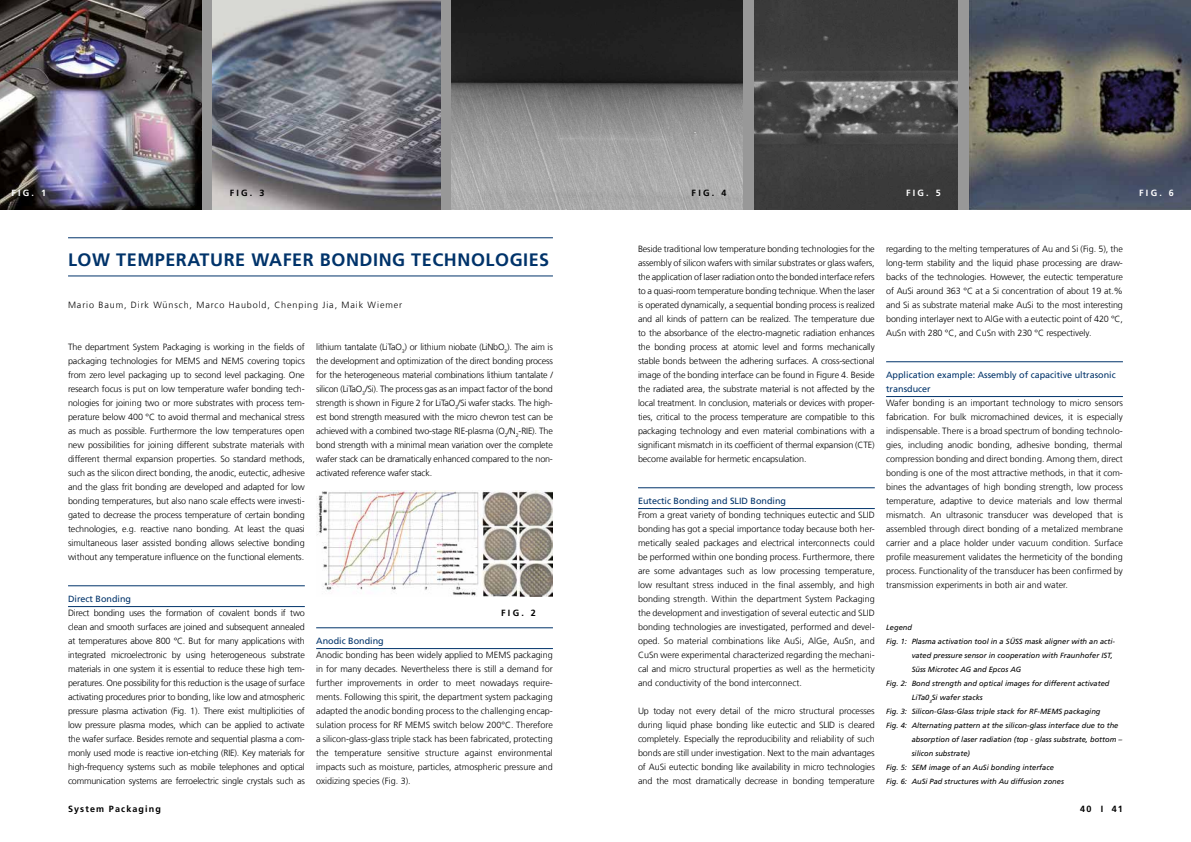
<style>
.page{position:relative;width:1191px;height:842px;background:#fff}
.page>*{position:absolute;margin:0;border:0;box-sizing:border-box;transform-origin:0 0}
.t1{font:700 18px "Frutiger LT Com";letter-spacing:.03em;color:#00336a}
.t2{font:300 9px/14px "Frutiger LT Com";letter-spacing:-.01em;color:#000;text-align:justify}
.t3{font:9px/14px "Frutiger LT Com";color:#00336a}
.t4{font:300 9px "Frutiger LT Com";letter-spacing:.1em;color:#000}
.t5{font:700 9px "Frutiger LT Com";letter-spacing:.125em;color:#000}
.t6{font:700 9px "Frutiger LT Com";letter-spacing:.25em;color:#fff}
.t7{font:italic 7.5px "Frutiger LT Com";color:#000}
</style>
<div class="page">
<hr style="left:68px;top:586px;width:237px;height:1px;background:#00336a">
<hr style="left:68px;top:606px;width:237px;height:1px;background:#00336a">
<hr style="left:316px;top:628px;width:237px;height:1px;background:#00336a">
<hr style="left:316px;top:648px;width:237px;height:1px;background:#00336a">
<hr style="left:638px;top:488px;width:236px;height:1px;background:#00336a">
<hr style="left:638px;top:508px;width:236px;height:1px;background:#00336a">
<hr style="left:68px;top:238px;width:485px;height:1px;background:#00336a">
<hr style="left:68px;top:275px;width:485px;height:1px;background:#00336a">
<hr style="left:886px;top:362px;width:237px;height:1px;background:#00336a">
<hr style="left:886px;top:396px;width:237px;height:1px;background:#00336a">
<div style="left:0;top:0;width:1191px;height:210px;background:#989898"></div>
<img style="left:213px;top:0;width:227px;height:210px">
<img style="left:451px;top:0;width:292px;height:210px">
<img style="left:0;top:0;width:201px;height:210px">
<img style="left:755px;top:0;width:203px;height:210px">
<img style="left:317px;top:490px;width:236px;height:106px">
<img style="left:969px;top:0;width:222px;height:210px">
<p class="t6" style="left:11px;top:188px;width:36px">FIG. 1</p>
<p class="t5" style="left:230px;top:188px;width:36px">FIG. 3</p>
<p class="t5" style="left:691px;top:188px;width:36px">FIG. 4</p>
<p class="t6" style="left:906px;top:188px;width:36px">FIG. 5</p>
<p class="t6" style="left:1139px;top:188px;width:36px">FIG. 6</p>
<h1 class="t1" style="left:68px;top:249px;width:483px">LOW TEMPERATURE WAFER BONDING TECHNOLOGIES</h1>
<p class="t2" style="left:886px;top:242px;width:238px">regarding to the melting temperatures of Au and Si (Fig. 5), the long-term stability and the liquid phase processing are draw&shy;backs of the technologies. However, the eutectic temperature of AuSi around 363 °C at a Si concentration of about 19 at.% and Si as substrate material make AuSi to the most interesting bonding interlayer next to AlGe with a eutectic point of 420 °C, AuSn with 280 °C, and CuSn with 230 °C respectively.</p>
<p class="t3" style="left:886px;top:368px;width:231px">Application example: Assembly of capacitive ultrasonic transducer</p>
<p class="t2" style="left:886px;top:396px;width:238px">Wafer bonding is an important technology to micro sensors fabrication. For bulk micromachined devices, it is especially indispensable. There is a broad spectrum of bonding technolo&shy;gies, including anodic bonding, adhesive bonding, thermal compression bonding and direct bonding. Among them, direct bonding is one of the most attractive methods, in that it com&shy;bines the advantages of high bonding strength, low process temperature, adaptive to device materials and low thermal mismatch. An ultrasonic transducer was developed that is assembled through direct bonding of a metalized membrane carrier and a place holder under vacuum condition. Surface profile measurement validates the hermeticity of the bonding process. Functionality of the transducer has been confirmed by transmission experiments in both air and water.</p>
<p class="t2" style="left:638px;top:242px;width:238px">Beside traditional low temperature bonding technologies for the assembly of silicon wafers with similar substrates or glass wafers, the application of laser radiation onto the bonded interface refers to a quasi-room temperature bonding technique. When the laser is operated dynamically, a sequential bonding process is realized and all kinds of pattern can be realized. The temperature due to the absorbance of the electro-magnetic radiation enhances the bonding process at atomic level and forms mechanically stable bonds between the adhering surfaces. A cross-sectional image of the bonding interface can be found in Figure 4. Beside the radiated area, the substrate material is not affected by the local treatment. In conclusion, materials or devices with proper&shy;ties, critical to the process temperature are compatible to this packaging technology and even material combinations with a significant mismatch in its coefficient of thermal expansion (CTE) become available for hermetic encapsulation.</p>
<p class="t3" style="left:638px;top:494px;width:150px">Eutectic Bonding and SLID Bonding</p>
<p class="t2" style="left:638px;top:508px;width:238px">From a great variety of bonding techniques eutectic and SLID bonding has got a special importance today because both her&shy;metically sealed packages and electrical interconnects could be performed within one bonding process. Furthermore, there are some advantages such as low processing temperature, low resultant stress induced in the final assembly, and high bonding strength. Within the department System Packaging the development and investigation of several eutectic and SLID bonding technologies are investigated, performed and devel&shy;oped. So material combinations like AuSi, AlGe, AuSn, and CuSn were experimental characterized regarding the mechani&shy;cal and micro structural properties as well as the hermeticity and conductivity of the bond interconnect.</p>
<p class="t2" style="left:638px;top:704px;width:238px">Up today not every detail of the micro structural processes during liquid phase bonding like eutectic and SLID is cleared completely. Especially the reproducibility and reliability of such bonds are still under investigation. Next to the main advantages of AuSi eutectic bonding like availability in micro technologies and the most dramatically decrease in bonding temperature</p>
<p class="t4" style="left:68px;top:300px;width:336px">Mario Baum, Dirk Wünsch, Marco Haubold, Chenping Jia, Maik Wiemer</p>
<p class="t2" style="left:68px;top:340px;width:238px">The department System Packaging is working in the fields of packaging technologies for MEMS and NEMS covering topics from zero level packaging up to second level packaging. One research focus is put on low temperature wafer bonding tech&shy;nologies for joining two or more substrates with process tem&shy;perature below 400 °C to avoid thermal and mechanical stress as much as possible. Furthermore the low temperatures open new possibilities for joining different substrate materials with different thermal expansion properties. So standard methods, such as the silicon direct bonding, the anodic, eutectic, adhesive and the glass frit bonding are developed and adapted for low bonding temperatures, but also nano scale effects were investi&shy;gated to decrease the process temperature of certain bonding technologies, e.g. reactive nano bonding. At least the quasi simultaneous laser assisted bonding allows selective bonding without any temperature influence on the functional elements.</p>
<p class="t3" style="left:68px;top:592px;width:65px">Direct Bonding</p>
<p class="t2" style="left:68px;top:606px;width:238px">Direct bonding uses the formation of covalent bonds if two clean and smooth surfaces are joined and subsequent annealed at temperatures above 800 °C. But for many applications with integrated microelectronic by using heterogeneous substrate materials in one system it is essential to reduce these high tem&shy;peratures. One possibility for this reduction is the usage of surface activating procedures prior to bonding, like low and atmospheric pressure plasma activation (Fig. 1). There exist multiplicities of low pressure plasma modes, which can be applied to activate the wafer surface. Besides remote and sequential plasma a com&shy;monly used mode is reactive ion-etching (RIE). Key materials for high-frequency systems such as mobile telephones and optical communication systems are ferroelectric single crystals such as</p>
<p class="t2" style="left:316px;top:340px;width:238px">lithium tantalate (LiTaO<sub>3</sub>) or lithium niobate (LiNbO<sub>3</sub>). The aim is the development and optimization of the direct bonding process for the heterogeneous material combinations lithium tantalate / silicon (LiTaO<sub>3</sub>/Si). The process gas as an impact factor of the bond strength is shown in Figure 2 for LiTaO<sub>3</sub>/Si wafer stacks. The high&shy;est bond strength measured with the micro chevron test can be achieved with a combined two-stage RIE-plasma (O<sub>2</sub>/N<sub>2</sub>-RIE). The bond strength with a minimal mean variation over the complete wafer stack can be dramatically enhanced compared to the non&shy;activated reference wafer stack.</p>
<p class="t5" style="left:501px;top:608px;width:36px">FIG. 2</p>
<p class="t7" style="left:886px;top:623px;width:27px">Legend</p>
<p class="t7" style="left:886px;top:637px;width:230px">Fig. 1: Plasma activation tool in a SÜSS mask aligner with an acti-</p>
<p class="t7" style="left:911px;top:651px;width:203px">vated pressure sensor in cooperation with Fraunhofer IST,</p>
<p class="t7" style="left:911px;top:665px;width:111px">Süss Microtec AG and Epcos AG</p>
<p class="t7" style="left:886px;top:679px;width:225px">Fig. 2: Bond strength and optical images for different activated</p>
<p class="t7" style="left:911px;top:693px;width:73px">LiTa0<sub>3</sub>Si wafer stacks</p>
<p class="t7" style="left:886px;top:707px;width:216px">Fig. 3: Silicon-Glass-Glass triple stack for RF-MEMS packaging</p>
<p class="t7" style="left:886px;top:721px;width:234px">Fig. 4: Alternating pattern at the silicon-glass interface due to the</p>
<p class="t7" style="left:911px;top:735px;width:212px">absorption of laser radiation (top - glass substrate, bottom –</p>
<p class="t7" style="left:911px;top:749px;width:60px">silicon substrate)</p>
<p class="t7" style="left:886px;top:763px;width:169px">Fig. 5: SEM image of an AuSi bonding interface</p>
<p class="t7" style="left:886px;top:777px;width:179px">Fig. 6: AuSi Pad structures with Au diffusion zones</p>
<p class="t3" style="left:316px;top:634px;width:69px">Anodic Bonding</p>
<p class="t2" style="left:316px;top:648px;width:238px">Anodic bonding has been widely applied to MEMS packaging in for many decades. Nevertheless there is still a demand for further improvements in order to meet nowadays require&shy;ments. Following this spirit, the department system packaging adapted the anodic bonding process to the challenging encap&shy;sulation process for RF MEMS switch below 200°C. Therefore a silicon-glass-glass triple stack has been fabricated, protecting the temperature sensitive structure against environmental impacts such as moisture, particles, atmospheric pressure and oxidizing species (Fig. 3).</p>
<p class="t5" style="left:68px;top:804px;width:94px">System Packaging</p>
<p class="t5" style="left:1080px;top:804px;width:44px">40 I 41</p>
</div>
